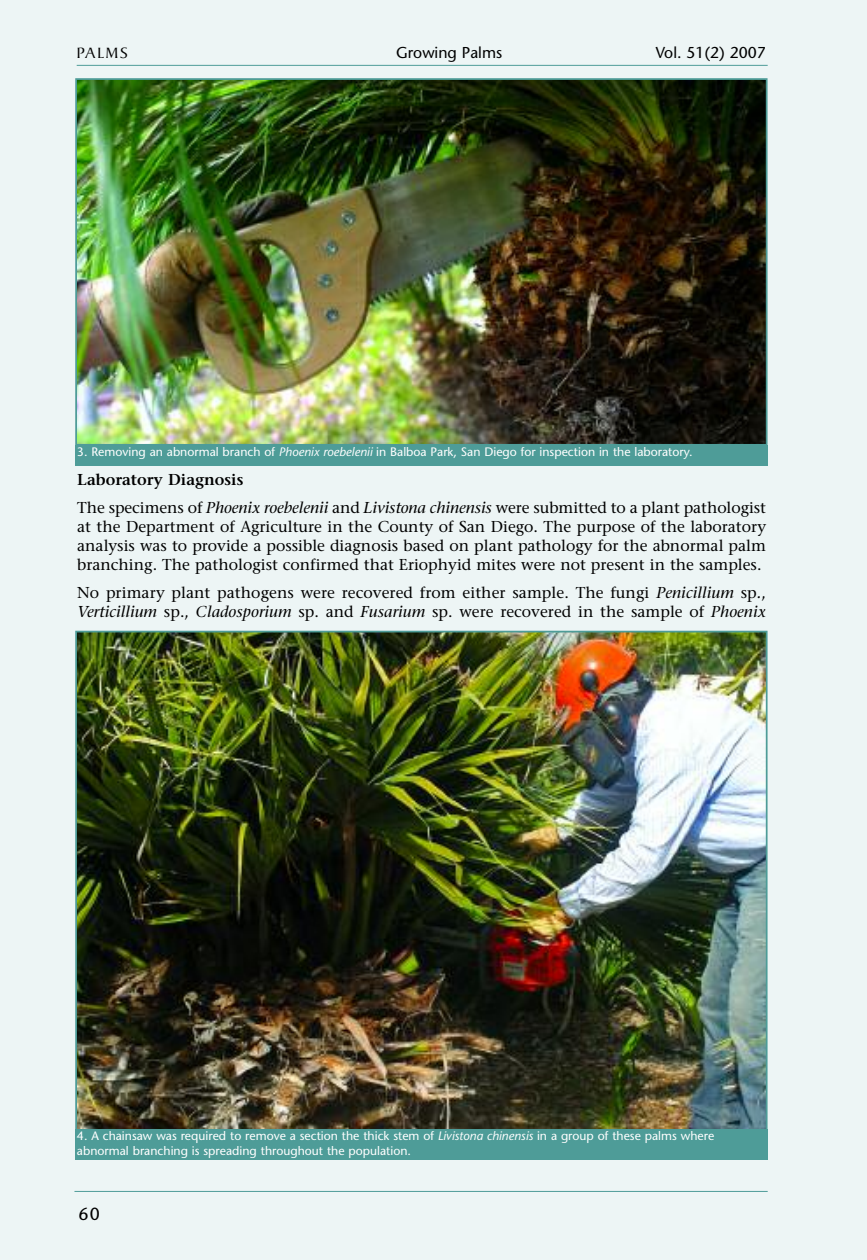
<style>
.page{position:relative;width:867px;height:1260px;background:#fff}
.page>*{position:absolute;margin:0;border:0;box-sizing:border-box;transform-origin:0 0}
.t1{font:17.5px "Stone Sans";color:#000}
.t2{font:15.75px/18.9px "Stone Serif";color:#000}
.t3{font:15.75px "Stone Sans";color:#000}
.t4{font:15.75px "Cygnet";letter-spacing:.055em;color:#000}
.t5{font:12.25px/14.7px "Stone Sans";color:#fff}
.s1{font-style:italic}
.s2{font-weight:600}
</style>
<div class="page">
<div style="left:0;top:0;width:866px;height:1260px;background:#edf5f5"></div>
<hr style="left:77px;top:65px;width:690px;height:1px;background:#4e9c98">
<hr style="left:74px;top:1191px;width:693px;height:1px;background:#4e9c98">
<img style="left:78px;top:634px;width:686px;height:494px">
<div style="left:75px;top:1129px;width:692px;height:31px;background:#4e9c98"></div>
<img style="left:78px;top:81px;width:686px;height:362px">
<div style="left:75px;top:78px;width:692px;height:368px;border:2px solid #4e9c98"></div>
<div style="left:75px;top:446px;width:692px;height:20px;background:#4e9c98"></div>
<p class="t4" style="left:76px;top:43px;width:53px">PALMS</p>
<p class="t3" style="left:396px;top:46px;width:108px">Growing Palms</p>
<p class="t3" style="left:655px;top:46px;width:112px">Vol. 51(2) 2007</p>
<p class="t5" style="left:77px;top:446px;width:617px">3. Removing an abnormal branch of <span class="s1">Phoenix roebelenii</span> in Balboa Park, San Diego for inspection in the laboratory.</p>
<p class="t2" style="left:77px;top:467px;width:690px;line-height:28.3px"><span class="s2">Laboratory Diagnosis<br></span>The specimens of <span class="s1">Phoenix roebelenii</span> and <span class="s1">Livistona chinensis</span> were submitted to a plant pathologist</p>
<p class="t2" style="left:77px;top:519px;width:690px;text-align:justify">at the Department of Agriculture in the County of San Diego. The purpose of the laboratory analysis was to provide a possible diagnosis based on plant pathology for the abnormal palm branching. The pathologist confirmed that Eriophyid mites were not present in the samples.</p>
<p class="t2" style="left:77px;top:585px;width:690px">No primary plant pathogens were recovered from either sample. The fungi <span class="s1">Penicillium</span> sp<span class="s1">.</span>,<br><span class="s1">Verticillium</span> sp., <span class="s1">Cladosporium</span> sp. and <span class="s1">Fusarium</span> sp. were recovered in the sample of <span class="s1">Phoenix</span></p>
<p class="t5" style="left:77px;top:1130px;width:638px">4. A chainsaw was required to remove a section the thick stem of <span class="s1">Livistona chinensis</span> in a group of these palms where abnormal branching is spreading throughout the population.</p>
<p class="t1" style="left:79px;top:1207px;width:23px">60</p>
</div>
